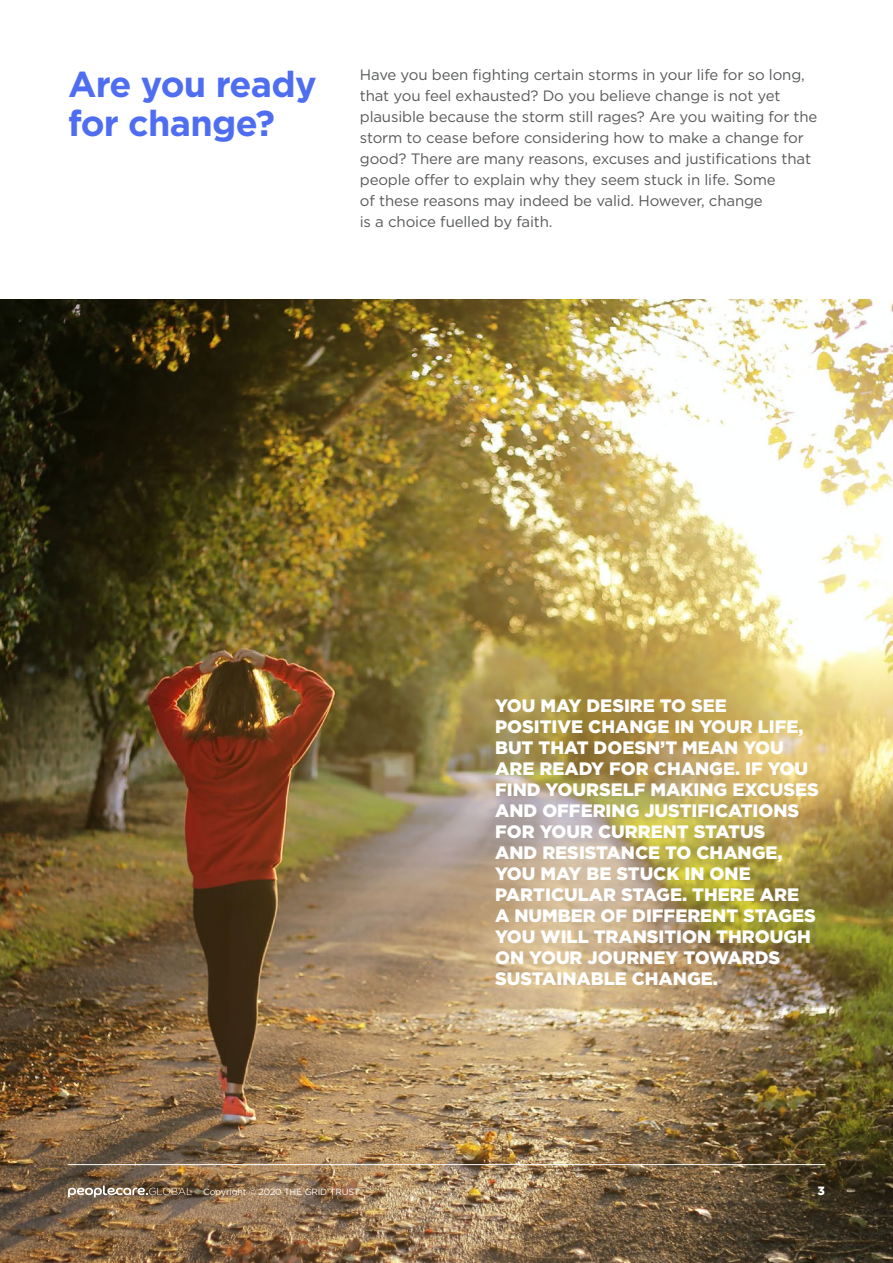
<style>
.page{position:relative;width:893px;height:1263px;background:#fff}
.page>*{position:absolute;margin:0;border:0;box-sizing:border-box;transform-origin:0 0}
.t1{font:700 36px/39px "Gotham";letter-spacing:-.02em;color:#4e6df1}
.t2{font:900 18px/21px "Gotham";color:#fff}
.t3{font:15px/21px "Gotham";letter-spacing:-.01em;color:#58595b}
.t4{font:900 12px "Gotham";color:#fff}
.t5{font:9px "Gotham";letter-spacing:-.02em;color:#fff}
</style>
<div class="page">
<img style="left:0;top:300px;width:893px;height:963px">
<hr style="left:68px;top:1164px;width:757px;height:1px;background:#fff">
<svg style="left:68px;top:1185px;width:124px;height:12px"></svg>
<h1 class="t1" style="left:68px;top:64px;width:250px">Are you ready for change?</h1>
<p class="t3" style="left:360px;top:64px;width:459px">Have you been fighting certain storms in your life for so long, that you feel exhausted? Do you believe change is not yet plausible because the storm still rages? Are you waiting for the storm to cease before considering how to make a change for good? There are many reasons, excuses and justifications that people offer to explain why they seem stuck in life. Some<br>of these reasons may indeed be valid. However, change<br>is a choice fuelled by faith.</p>
<p class="t2" style="left:495px;top:695px;width:325px">YOU MAY DESIRE TO SEE<br>POSITIVE CHANGE IN YOUR LIFE,<br>BUT THAT DOESN’T MEAN YOU<br>ARE READY FOR CHANGE. IF YOU<br>FIND YOURSELF MAKING EXCUSES<br>AND OFFERING JUSTIFICATIONS<br>FOR YOUR CURRENT STATUS<br>AND RESISTANCE TO CHANGE,<br>YOU MAY BE STUCK IN ONE<br>PARTICULAR STAGE. THERE ARE<br>A NUMBER OF DIFFERENT STAGES<br>YOU WILL TRANSITION THROUGH<br>ON YOUR JOURNEY TOWARDS<br>SUSTAINABLE CHANGE.</p>
<p class="t5" style="left:203px;top:1186px;width:158px">Copyright © 2020 THE GRID TRUST</p>
<p class="t4" style="left:817px;top:1182px;width:9px">3</p>
</div>
